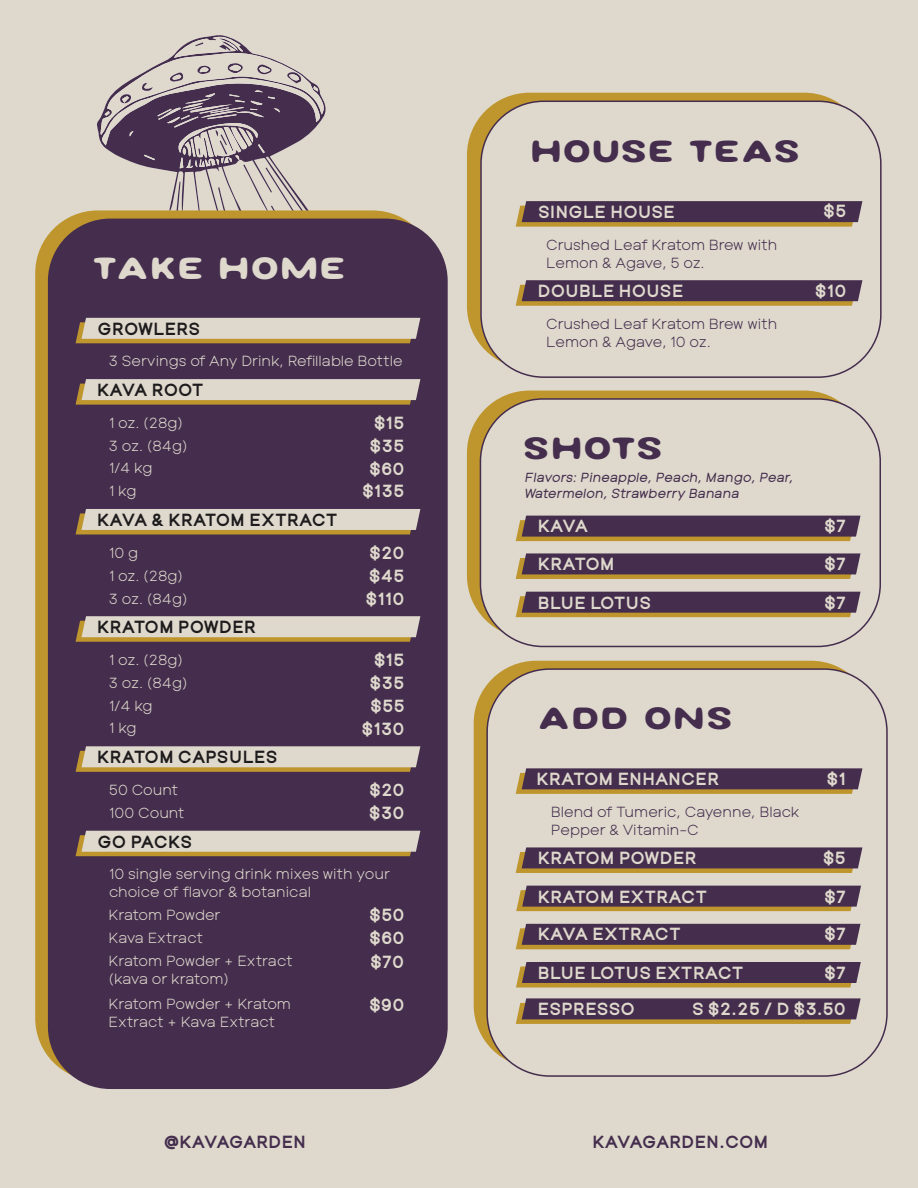
<style>
.page{position:relative;width:918px;height:1188px;background:#dfd9cd}
.page>*{position:absolute;margin:0;border:0;box-sizing:border-box;transform-origin:0 0}
.t1{font:30.6px "SA Weston";letter-spacing:.03em;color:#442d4d}
.t2{font:30.6px "SA Weston";letter-spacing:.03em;color:#dfd9cd}
.t3{font:800 18px/38.1px "Ethos Nova";color:#dfd9cd}
.t4{font:800 18px "Ethos Nova";color:#1e1b1d}
.t5{font:800 18px "Ethos Nova";letter-spacing:-.01em;color:#442d4d}
.t6{font:800 18px "Ethos Nova";letter-spacing:-.025em;color:#1e1b1d}
.t7{font:15px/18px "Ethos Nova";color:#dfd9cd}
.t8{font:15px/18px "Ethos Nova";color:#442d4d}
.t9{font:italic 700 13.5px/16.2px "Ethos Nova";color:#442d4d}
</style>
<div class="page">
<div style="left:467px;top:93px;width:400px;height:276px;background:#bf962e;border-radius:63px"></div>
<div style="left:481px;top:101px;width:400px;height:276px;background:#dfd9cd;border-radius:63px"></div>
<div style="left:480px;top:101px;width:402px;height:277px;border:2px solid #442d4d;border-radius:63px"></div>
<svg style="left:516px;top:280px;width:346px;height:26px;background:#5f464c"></svg>
<svg style="left:516px;top:201px;width:346px;height:26px;background:#5f464c"></svg>
<div style="left:474px;top:661px;width:400px;height:407px;background:#bf962e;border-radius:63px"></div>
<div style="left:487px;top:669px;width:400px;height:407px;background:#dfd9cd;border-radius:63px"></div>
<div style="left:486px;top:668px;width:402px;height:409px;border:2px solid #442d4d;border-radius:63px"></div>
<svg style="left:516px;top:847px;width:346px;height:26px;background:#5f464c"></svg>
<svg style="left:516px;top:768px;width:346px;height:26px;background:#5f464c"></svg>
<div style="left:35px;top:210px;width:400px;height:871px;background:linear-gradient(to bottom,#bd952f,#bd9430);border-radius:63px"></div>
<div style="left:48px;top:219px;width:400px;height:870px;background:#442d4d;border-radius:63px"></div>
<svg style="left:76px;top:379px;width:344px;height:26px;background:#d3c6ab"></svg>
<svg style="left:76px;top:35px;width:344px;height:308px"></svg>
<div style="left:467px;top:391px;width:400px;height:247px;background:#bf962e;border-radius:63px"></div>
<div style="left:480px;top:399px;width:400px;height:247px;background:#dfd9cd;border-radius:63px"></div>
<div style="left:480px;top:398px;width:401px;height:249px;border:2px solid #442d4d;border-radius:63px"></div>
<svg style="left:516px;top:553px;width:345px;height:26px;background:#5f464c"></svg>
<svg style="left:516px;top:592px;width:345px;height:25px;background:#5d434a"></svg>
<svg style="left:516px;top:516px;width:345px;height:25px;background:#5d434a"></svg>
<svg style="left:516px;top:886px;width:345px;height:25px;background:#5d434a"></svg>
<svg style="left:516px;top:924px;width:345px;height:25px;background:#5c424a"></svg>
<svg style="left:516px;top:962px;width:345px;height:26px;background:#5f464c"></svg>
<svg style="left:516px;top:998px;width:345px;height:26px;background:#5f464c"></svg>
<svg style="left:76px;top:616px;width:344px;height:26px;background:#d3c6ab"></svg>
<svg style="left:76px;top:746px;width:344px;height:26px;background:#d3c6ab"></svg>
<svg style="left:76px;top:831px;width:344px;height:25px;background:#d6c9ae"></svg>
<svg style="left:76px;top:509px;width:344px;height:25px;background:#d6cab0"></svg>
<h1 class="t1" style="left:530px;top:131px;width:271px">HOUSE TEAS</h1>
<h1 class="t2" style="left:92px;top:248px;width:254px">TAKE HOME</h1>
<p class="t4" style="left:98px;top:318px;width:104px">GROWLERS</p>
<p class="t7" style="left:109px;top:352px;width:296px">3 Servings of Any Drink, Refillable Bottle</p>
<p class="t6" style="left:97px;top:380px;width:108px">KAVA ROOT</p>
<p class="t7" style="left:109px;top:413px;width:76px">1 oz. (28g)</p>
<p class="t3" style="left:374px;top:403px;width:32px">$15</p>
<p class="t7" style="left:109px;top:436px;width:81px">3 oz. (84g)</p>
<p class="t3" style="left:370px;top:426px;width:36px">$35</p>
<p class="t7" style="left:109px;top:459px;width:45px">1/4 kg</p>
<p class="t3" style="left:369px;top:449px;width:37px">$60</p>
<p class="t7" style="left:109px;top:482px;width:29px">1 kg</p>
<p class="t3" style="left:362px;top:472px;width:44px">$135</p>
<p class="t4" style="left:97px;top:509px;width:242px">KAVA &amp; KRATOM EXTRACT</p>
<p class="t7" style="left:109px;top:543px;width:31px">10 g</p>
<p class="t3" style="left:369px;top:533px;width:37px">$20</p>
<p class="t7" style="left:109px;top:566px;width:76px">1 oz. (28g)</p>
<p class="t3" style="left:369px;top:556px;width:37px">$45</p>
<p class="t7" style="left:109px;top:589px;width:81px">3 oz. (84g)</p>
<p class="t3" style="left:365px;top:579px;width:41px">$110</p>
<p class="t4" style="left:97px;top:616px;width:161px">KRATOM POWDER</p>
<p class="t7" style="left:109px;top:651px;width:76px">1 oz. (28g)</p>
<p class="t3" style="left:374px;top:640px;width:32px">$15</p>
<p class="t7" style="left:109px;top:673px;width:81px">3 oz. (84g)</p>
<p class="t3" style="left:370px;top:663px;width:36px">$35</p>
<p class="t7" style="left:109px;top:696px;width:45px">1/4 kg</p>
<p class="t3" style="left:370px;top:686px;width:36px">$55</p>
<p class="t7" style="left:109px;top:719px;width:29px">1 kg</p>
<p class="t3" style="left:361px;top:709px;width:45px">$130</p>
<p class="t4" style="left:97px;top:746px;width:182px">KRATOM CAPSULES</p>
<p class="t7" style="left:109px;top:781px;width:70px">50 Count</p>
<p class="t3" style="left:369px;top:771px;width:37px">$20</p>
<p class="t7" style="left:109px;top:804px;width:77px">100 Count</p>
<p class="t3" style="left:369px;top:794px;width:37px">$30</p>
<p class="t4" style="left:98px;top:832px;width:96px">GO PACKS</p>
<p class="t7" style="left:109px;top:865px;width:282px">10 single serving drink mixes with your choice of flavor &amp; botanical</p>
<p class="t7" style="left:109px;top:906px;width:113px">Kratom Powder</p>
<p class="t3" style="left:369px;top:896px;width:37px">$50</p>
<p class="t7" style="left:109px;top:929px;width:96px">Kava Extract</p>
<p class="t3" style="left:369px;top:919px;width:37px">$60</p>
<p class="t7" style="left:109px;top:952px;width:186px">Kratom Powder + Extract (kava or kratom)</p>
<p class="t3" style="left:370px;top:943px;width:35px">$70</p>
<p class="t7" style="left:109px;top:994px;width:184px">Kratom Powder + Kratom<br>Extract + Kava Extract</p>
<p class="t3" style="left:369px;top:986px;width:37px">$90</p>
<p class="t3" style="left:538px;top:193px;width:138px">SINGLE HOUSE</p>
<p class="t3" style="left:823px;top:192px;width:25px">$5</p>
<p class="t8" style="left:546px;top:236px;width:233px">Crushed Leaf Kratom Brew with<br>Lemon &amp; Agave, 5 oz.</p>
<p class="t3" style="left:538px;top:271px;width:147px">DOUBLE HOUSE</p>
<p class="t8" style="left:546px;top:315px;width:233px">Crushed Leaf Kratom Brew with<br>Lemon &amp; Agave, 10 oz.</p>
<p class="t3" style="left:815px;top:271px;width:33px">$10</p>
<h1 class="t1" style="left:523px;top:428px;width:141px">SHOTS</h1>
<p class="t9" style="left:524px;top:469px;width:271px">Flavors: Pineapple, Peach, Mango, Pear,<br>Watermelon, Strawberry Banana</p>
<p class="t3" style="left:538px;top:507px;width:52px">KAVA</p>
<p class="t3" style="left:824px;top:507px;width:23px;text-align:justify">$7 $7 $7</p>
<p class="t3" style="left:538px;top:545px;width:79px">KRATOM</p>
<p class="t3" style="left:538px;top:583px;width:115px">BLUE LOTUS</p>
<h1 class="t1" style="left:537px;top:698px;width:198px">ADD ONS</h1>
<p class="t3" style="left:536px;top:760px;width:185px">KRATOM ENHANCER</p>
<p class="t3" style="left:827px;top:760px;width:21px">$1</p>
<p class="t8" style="left:551px;top:803px;width:250px">Blend of Tumeric, Cayenne, Black<br>Pepper &amp; Vitamin-C</p>
<p class="t3" style="left:538px;top:838px;width:161px">KRATOM POWDER</p>
<p class="t3" style="left:823px;top:839px;width:25px">$5</p>
<p class="t3" style="left:538px;top:878px;width:171px;line-height:37.3px">KRATOM EXTRACT<br>KAVA EXTRACT</p>
<p class="t3" style="left:824px;top:878px;width:23px;line-height:37.3px">$7 $7</p>
<p class="t3" style="left:538px;top:954px;width:208px">BLUE LOTUS EXTRACT</p>
<p class="t3" style="left:824px;top:954px;width:23px">$7</p>
<p class="t3" style="left:538px;top:990px;width:99px">ESPRESSO</p>
<p class="t3" style="left:692px;top:990px;width:155px">S $2.25 / D $3.50</p>
<p class="t5" style="left:164px;top:1132px;width:143px">@KAVAGARDEN</p>
<p class="t5" style="left:592px;top:1132px;width:178px">KAVAGARDEN.COM</p>
</div>
